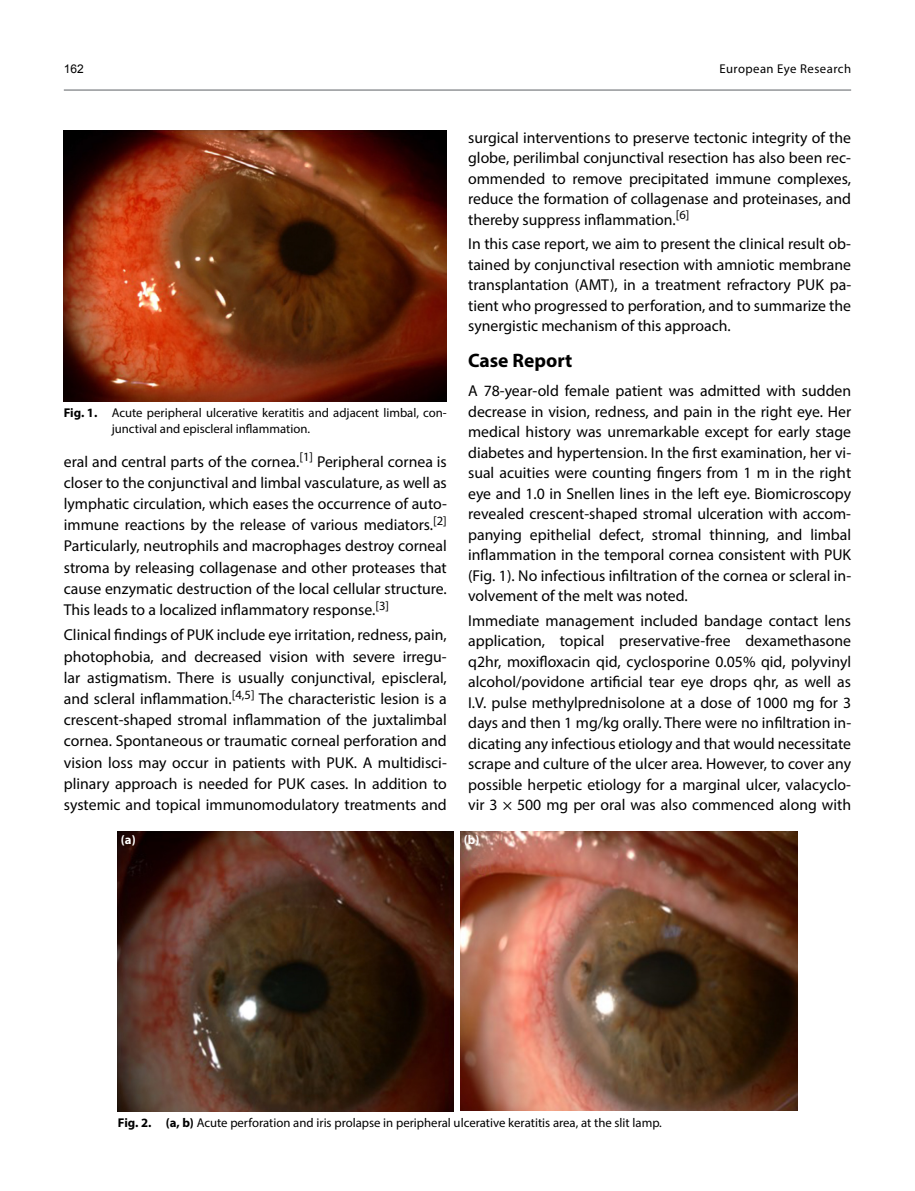
<style>
.page{position:relative;width:915px;height:1191px;background:#fff}
.page>*{position:absolute;margin:0;border:0;box-sizing:border-box;transform-origin:0 0}
.t1{font:700 19.5px "Myriad Pro";color:#000}
.t2{font:15.75px/20.4px "Myriad Pro";color:#000;text-align:justify}
.t3{font:12.75px/16.5px "Myriad Pro";color:#000}
.t4{font:12.75px "Myriad Pro";letter-spacing:.035em;color:#000}
.t5{font:700 12.75px "Myriad Pro";color:#fff}
.t6{font:12px "Arial";color:#000}
.s1{font-weight:700}
</style>
<div class="page">
<hr style="left:64px;top:89px;width:786px;height:2px;background:#939598">
<img style="left:64px;top:131px;width:382px;height:270px">
<img style="left:118px;top:831px;width:335px;height:280px">
<img style="left:460px;top:831px;width:336px;height:279px">
<p class="t6" style="left:64px;top:60px;width:22px">162</p>
<p class="t4" style="left:719px;top:61px;width:133px">European Eye Research</p>
<p class="t3" style="left:112px;top:404px;width:336px;text-indent:-48px"><span class="s1">Fig. 1.</span> Acute peripheral ulcerative keratitis and adjacent limbal, con&shy;junctival and episcleral inflammation.</p>
<p class="t2" style="left:64px;top:450px;width:384px;line-height:21.1px">eral and central parts of the cornea.<sup>[1]</sup> Peripheral cornea is closer to the conjunctival and limbal vasculature, as well as lymphatic circulation, which eases the occurrence of auto&shy;immune reactions by the release of various mediators.<sup>[2] </sup>Particularly, neutrophils and macrophages destroy corneal stroma by releasing collagenase and other proteases that cause enzymatic destruction of the local cellular structure.<br>This leads to a localized inflammatory response.<sup>[3]</sup></p>
<p class="t2" style="left:64px;top:624px;width:384px;line-height:21.1px">Clinical findings of PUK include eye irritation, redness, pain, photophobia, and decreased vision with severe irregu&shy;lar astigmatism. There is usually conjunctival, episcleral, and scleral inflammation.<sup>[4,5]</sup> The characteristic lesion is a crescent-shaped stromal inflammation of the juxtalimbal cornea. Spontaneous or traumatic corneal perforation and vision loss may occur in patients with PUK. A multidisci&shy;plinary approach is needed for PUK cases. In addition to systemic and topical immunomodulatory treatments and</p>
<p class="t2" style="left:468px;top:127px;width:384px">surgical interventions to preserve tectonic integrity of the globe, perilimbal conjunctival resection has also been rec&shy;ommended to remove precipitated immune complexes, reduce the formation of collagenase and proteinases, and thereby suppress inflammation.<sup>[6]</sup></p>
<p class="t2" style="left:468px;top:233px;width:384px">In this case report, we aim to present the clinical result ob&shy;tained by conjunctival resection with amniotic membrane transplantation (AMT), in a treatment refractory PUK pa&shy;tient who progressed to perforation, and to summarize the synergistic mechanism of this approach.</p>
<p class="t1" style="left:468px;top:348px;width:106px">Case Report</p>
<p class="t2" style="left:468px;top:381px;width:384px">A 78-year-old female patient was admitted with sudden decrease in vision, redness, and pain in the right eye. Her medical history was unremarkable except for early stage diabetes and hypertension. In the first examination, her vi&shy;sual acuities were counting fingers from 1 m in the right eye and 1.0 in Snellen lines in the left eye. Biomicroscopy revealed crescent-shaped stromal ulceration with accom&shy;panying epithelial defect, stromal thinning, and limbal inflammation in the temporal cornea consistent with PUK (Fig. 1). No infectious infiltration of the cornea or scleral in&shy;volvement of the melt was noted.</p>
<p class="t2" style="left:468px;top:610px;width:384px">Immediate management included bandage contact lens application, topical preservative-free dexamethasone q2hr, moxifloxacin qid, cyclosporine 0.05% qid, polyvinyl alcohol/povidone artificial tear eye drops qhr, as well as I.V. pulse methylprednisolone at a dose of 1000 mg for 3 days and then 1 mg/kg orally. There were no infiltration in&shy;dicating any infectious etiology and that would necessitate scrape and culture of the ulcer area. However, to cover any possible herpetic etiology for a marginal ulcer, valacyclo&shy;vir 3 × 500 mg per oral was also commenced along with</p>
<p class="t5" style="left:121px;top:831px;width:16px">(a)</p>
<p class="t5" style="left:463px;top:831px;width:17px">(b)</p>
<p class="t3" style="left:118px;top:1114px;width:545px"><span class="s1">Fig. 2. (a, b)</span> Acute perforation and iris prolapse in peripheral ulcerative keratitis area, at the slit lamp.</p>
</div>
